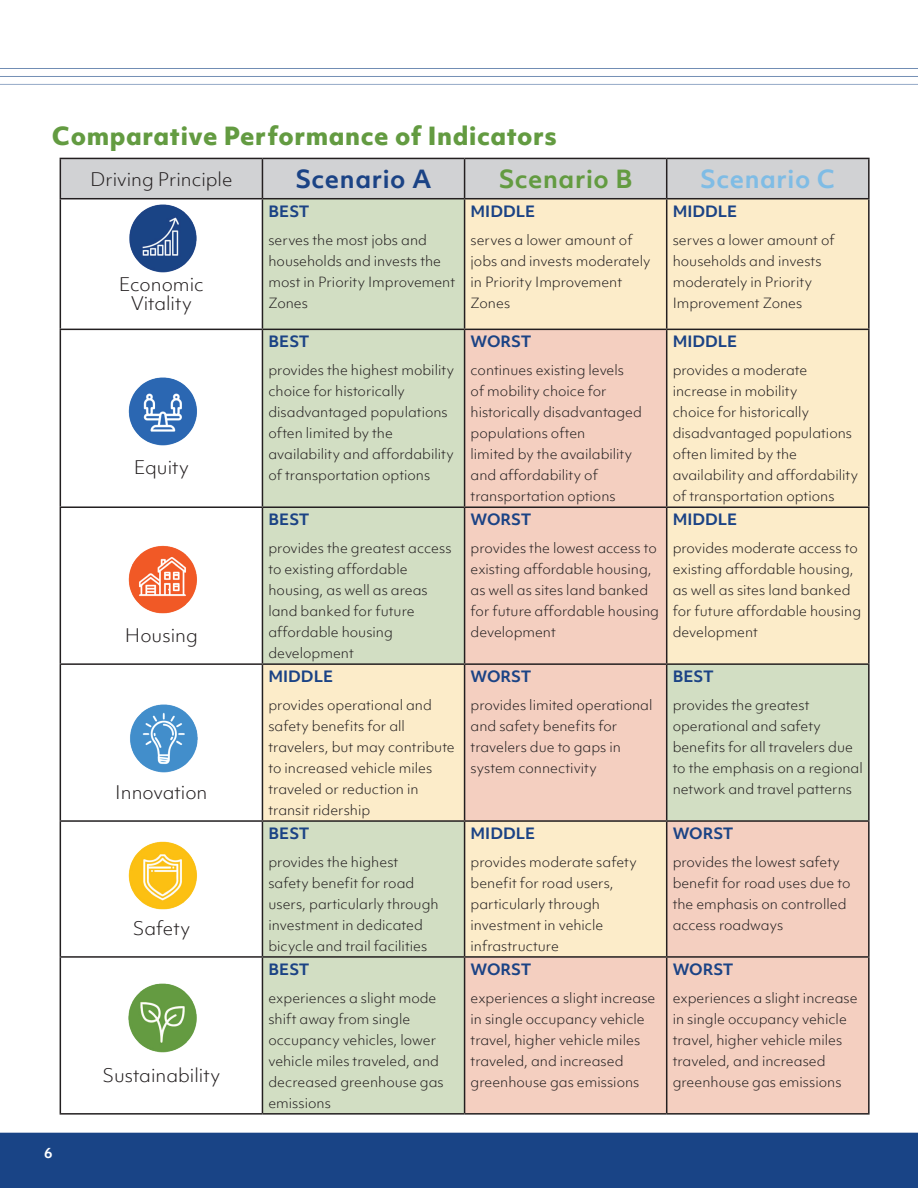
<style>
.page{position:relative;width:918px;height:1188px;background:#fff}
.page>*{position:absolute;margin:0;border:0;box-sizing:border-box;transform-origin:0 0}
.t1{font:800 24px "Objektiv Mk 1";letter-spacing:.025em;color:#639b41}
.t2{font:700 24px "Objektiv Mk 1";letter-spacing:.025em;color:#1b4385}
.t3{font:700 24px "Objektiv Mk 1";letter-spacing:.025em;color:#639b41}
.t4{font:700 24px "Objektiv Mk 1";letter-spacing:.025em;color:#7fbce5}
.t5{font:300 18px/19.5px "Objektiv Mk 1";color:#231f20;text-align:center}
.t6{font:700 15px "Objektiv Mk 1";color:#1b4385}
.t7{font:300 13.5px/21px "Objektiv Mk 1";color:#231f20}
.t8{font:700 13.5px "Objektiv Mk 1";color:#fff}
</style>
<div class="page">
<img style="left:0;top:68px;width:918px;height:1120px">
<div style="left:61px;top:159px;width:807px;height:39px;background:#d1d2d4"></div>
<div style="left:263px;top:958px;width:201px;height:155px;background:#d2dec3"></div>
<svg style="left:263px;top:199px;width:605px;height:757px;background:#e2e2c4"></svg>
<svg style="left:465px;top:330px;width:403px;height:783px;background:#f2d8c2"></svg>
<hr style="left:60px;top:158px;width:202px;height:1px;background:#231f20">
<hr style="left:60px;top:159px;width:1px;height:39px;background:#231f20">
<hr style="left:262px;top:158px;width:203px;height:1px;background:#231f20">
<hr style="left:262px;top:159px;width:1px;height:39px;background:#231f20">
<hr style="left:465px;top:158px;width:202px;height:1px;background:#231f20">
<hr style="left:464px;top:159px;width:1px;height:39px;background:#231f20">
<hr style="left:667px;top:158px;width:203px;height:1px;background:#231f20">
<hr style="left:666px;top:159px;width:1px;height:39px;background:#231f20">
<hr style="left:868px;top:159px;width:2px;height:39px;background:#231f20">
<hr style="left:60px;top:198px;width:202px;height:1px;background:#231f20">
<hr style="left:60px;top:199px;width:1px;height:130px;background:#231f20">
<hr style="left:262px;top:198px;width:203px;height:1px;background:#231f20">
<hr style="left:262px;top:199px;width:1px;height:130px;background:#231f20">
<hr style="left:465px;top:198px;width:202px;height:1px;background:#231f20">
<hr style="left:464px;top:199px;width:1px;height:130px;background:#231f20">
<hr style="left:667px;top:198px;width:203px;height:1px;background:#231f20">
<hr style="left:666px;top:199px;width:1px;height:130px;background:#231f20">
<hr style="left:868px;top:199px;width:2px;height:130px;background:#231f20">
<hr style="left:60px;top:329px;width:202px;height:1px;background:#231f20">
<hr style="left:60px;top:330px;width:1px;height:176px;background:#231f20">
<hr style="left:262px;top:329px;width:203px;height:1px;background:#231f20">
<hr style="left:262px;top:330px;width:1px;height:176px;background:#231f20">
<hr style="left:465px;top:329px;width:202px;height:1px;background:#231f20">
<hr style="left:464px;top:330px;width:1px;height:176px;background:#231f20">
<hr style="left:667px;top:329px;width:203px;height:1px;background:#231f20">
<hr style="left:666px;top:330px;width:1px;height:176px;background:#231f20">
<hr style="left:868px;top:330px;width:2px;height:176px;background:#231f20">
<hr style="left:60px;top:506px;width:202px;height:2px;background:#231f20">
<hr style="left:60px;top:508px;width:1px;height:155px;background:#231f20">
<hr style="left:262px;top:506px;width:203px;height:2px;background:#231f20">
<hr style="left:262px;top:508px;width:1px;height:155px;background:#231f20">
<hr style="left:465px;top:506px;width:202px;height:2px;background:#231f20">
<hr style="left:464px;top:508px;width:1px;height:155px;background:#231f20">
<hr style="left:667px;top:506px;width:203px;height:2px;background:#231f20">
<hr style="left:666px;top:508px;width:1px;height:155px;background:#231f20">
<hr style="left:868px;top:508px;width:2px;height:155px;background:#231f20">
<hr style="left:60px;top:663px;width:202px;height:2px;background:#231f20">
<hr style="left:60px;top:665px;width:1px;height:155px;background:#231f20">
<hr style="left:262px;top:663px;width:203px;height:2px;background:#231f20">
<hr style="left:262px;top:665px;width:1px;height:155px;background:#231f20">
<hr style="left:465px;top:663px;width:202px;height:2px;background:#231f20">
<hr style="left:464px;top:665px;width:1px;height:155px;background:#231f20">
<hr style="left:667px;top:663px;width:203px;height:2px;background:#231f20">
<hr style="left:666px;top:665px;width:1px;height:155px;background:#231f20">
<hr style="left:868px;top:665px;width:2px;height:155px;background:#231f20">
<hr style="left:60px;top:820px;width:202px;height:2px;background:#231f20">
<hr style="left:60px;top:822px;width:1px;height:134px;background:#231f20">
<hr style="left:262px;top:820px;width:203px;height:2px;background:#231f20">
<hr style="left:262px;top:822px;width:1px;height:134px;background:#231f20">
<hr style="left:465px;top:820px;width:202px;height:2px;background:#231f20">
<hr style="left:464px;top:822px;width:1px;height:134px;background:#231f20">
<hr style="left:667px;top:820px;width:203px;height:2px;background:#231f20">
<hr style="left:666px;top:822px;width:1px;height:134px;background:#231f20">
<hr style="left:868px;top:822px;width:2px;height:134px;background:#231f20">
<hr style="left:60px;top:956px;width:202px;height:2px;background:#231f20">
<hr style="left:60px;top:958px;width:1px;height:155px;background:#231f20">
<hr style="left:262px;top:956px;width:203px;height:2px;background:#231f20">
<hr style="left:262px;top:958px;width:1px;height:155px;background:#231f20">
<hr style="left:465px;top:956px;width:202px;height:2px;background:#231f20">
<hr style="left:464px;top:958px;width:1px;height:155px;background:#231f20">
<hr style="left:667px;top:956px;width:203px;height:2px;background:#231f20">
<hr style="left:666px;top:958px;width:1px;height:155px;background:#231f20">
<hr style="left:868px;top:958px;width:2px;height:155px;background:#231f20">
<hr style="left:60px;top:1113px;width:202px;height:2px;background:#231f20">
<hr style="left:262px;top:1113px;width:203px;height:2px;background:#231f20">
<hr style="left:465px;top:1113px;width:202px;height:2px;background:#231f20">
<hr style="left:667px;top:1113px;width:203px;height:2px;background:#231f20">
<img style="left:123px;top:199px;width:79px;height:78px">
<img style="left:125px;top:372px;width:75px;height:78px">
<img style="left:125px;top:541px;width:75px;height:78px">
<img style="left:124px;top:699px;width:77px;height:78px">
<img style="left:125px;top:836px;width:75px;height:78px">
<img style="left:125px;top:978px;width:75px;height:78px">
<hr style="left:917px;top:0;width:1px;height:571px;background:#1b4385">
<h1 class="t1" style="left:52px;top:118px;width:507px">Comparative Performance of Indicators</h1>
<h2 class="t5" style="left:90px;top:169px;width:144px">Driving Principle</h2>
<h1 class="t2" style="left:295px;top:162px;width:138px">Scenario A</h1>
<h1 class="t3" style="left:499px;top:162px;width:135px">Scenario B</h1>
<h1 class="t4" style="left:700px;top:162px;width:136px">Scenario C</h1>
<p class="t8" style="left:44px;top:1143px;width:10px">6</p>
<h2 class="t5" style="left:119px;top:274px;width:86px">Economic<br>Vitality</h2>
<h2 class="t5" style="left:134px;top:458px;width:57px">Equity</h2>
<h2 class="t5" style="left:125px;top:625px;width:74px">Housing</h2>
<h2 class="t5" style="left:115px;top:782px;width:94px">Innovation</h2>
<h2 class="t5" style="left:133px;top:919px;width:59px">Safety</h2>
<h2 class="t5" style="left:103px;top:1065px;width:119px">Sustainability</h2>
<p class="t6" style="left:268px;top:201px;width:43px">BEST</p>
<p class="t7" style="left:268px;top:229px;width:188px">serves the most jobs and households and invests the most in Priority Improvement<br>Zones</p>
<p class="t6" style="left:268px;top:331px;width:43px">BEST</p>
<p class="t7" style="left:268px;top:360px;width:187px">provides the highest mobility choice for historically disadvantaged populations often limited by the availability and affordability of transportation options</p>
<p class="t6" style="left:268px;top:509px;width:43px">BEST</p>
<p class="t7" style="left:268px;top:538px;width:185px">provides the greatest access to existing affordable housing, as well as areas land banked for future affordable housing development</p>
<p class="t6" style="left:268px;top:666px;width:66px">MIDDLE</p>
<p class="t7" style="left:268px;top:694px;width:188px">provides operational and safety benefits for all travelers, but may contribute to increased vehicle miles traveled or reduction in transit ridership</p>
<p class="t6" style="left:268px;top:823px;width:43px">BEST</p>
<p class="t7" style="left:268px;top:851px;width:172px">provides the highest safety benefit for road users, particularly through investment in dedicated bicycle and trail facilities</p>
<p class="t6" style="left:268px;top:959px;width:43px">BEST</p>
<p class="t7" style="left:268px;top:987px;width:177px">experiences a slight mode shift away from single occupancy vehicles, lower vehicle miles traveled, and decreased greenhouse gas emissions</p>
<p class="t6" style="left:471px;top:201px;width:66px">MIDDLE</p>
<p class="t7" style="left:471px;top:229px;width:181px">serves a lower amount of jobs and invests moderately in Priority Improvement<br>Zones</p>
<p class="t6" style="left:471px;top:331px;width:62px">WORST</p>
<p class="t7" style="left:471px;top:360px;width:173px">continues existing levels<br>of mobility choice for historically disadvantaged populations often<br>limited by the availability and affordability of transportation options</p>
<p class="t6" style="left:471px;top:509px;width:62px">WORST</p>
<p class="t7" style="left:471px;top:538px;width:190px">provides the lowest access to existing affordable housing, as well as sites land banked for future affordable housing development</p>
<p class="t6" style="left:471px;top:666px;width:62px">WORST</p>
<p class="t7" style="left:471px;top:694px;width:183px">provides limited operational and safety benefits for travelers due to gaps in system connectivity</p>
<p class="t6" style="left:471px;top:823px;width:66px">MIDDLE</p>
<p class="t7" style="left:471px;top:851px;width:168px">provides moderate safety benefit for road users, particularly through investment in vehicle infrastructure</p>
<p class="t6" style="left:471px;top:959px;width:62px">WORST</p>
<p class="t7" style="left:471px;top:987px;width:186px">experiences a slight increase in single occupancy vehicle travel, higher vehicle miles traveled, and increased greenhouse gas emissions</p>
<p class="t6" style="left:673px;top:201px;width:66px">MIDDLE</p>
<p class="t7" style="left:673px;top:229px;width:164px">serves a lower amount of households and invests moderately in Priority<br>Improvement Zones</p>
<p class="t6" style="left:673px;top:331px;width:66px">MIDDLE</p>
<p class="t7" style="left:673px;top:360px;width:187px">provides a moderate increase in mobility<br>choice for historically disadvantaged populations often limited by the availability and affordability of transportation options</p>
<p class="t6" style="left:673px;top:509px;width:66px">MIDDLE</p>
<p class="t7" style="left:673px;top:538px;width:190px">provides moderate access to existing affordable housing, as well as sites land banked for future affordable housing development</p>
<p class="t6" style="left:673px;top:666px;width:43px">BEST</p>
<p class="t7" style="left:673px;top:694px;width:192px">provides the greatest operational and safety benefits for all travelers due to the emphasis on a regional network and travel patterns</p>
<p class="t6" style="left:673px;top:823px;width:62px">WORST</p>
<p class="t7" style="left:673px;top:851px;width:179px">provides the lowest safety benefit for road uses due to the emphasis on controlled access roadways</p>
<p class="t6" style="left:673px;top:959px;width:62px">WORST</p>
<p class="t7" style="left:673px;top:987px;width:186px">experiences a slight increase in single occupancy vehicle travel, higher vehicle miles traveled, and increased greenhouse gas emissions</p>
</div>
